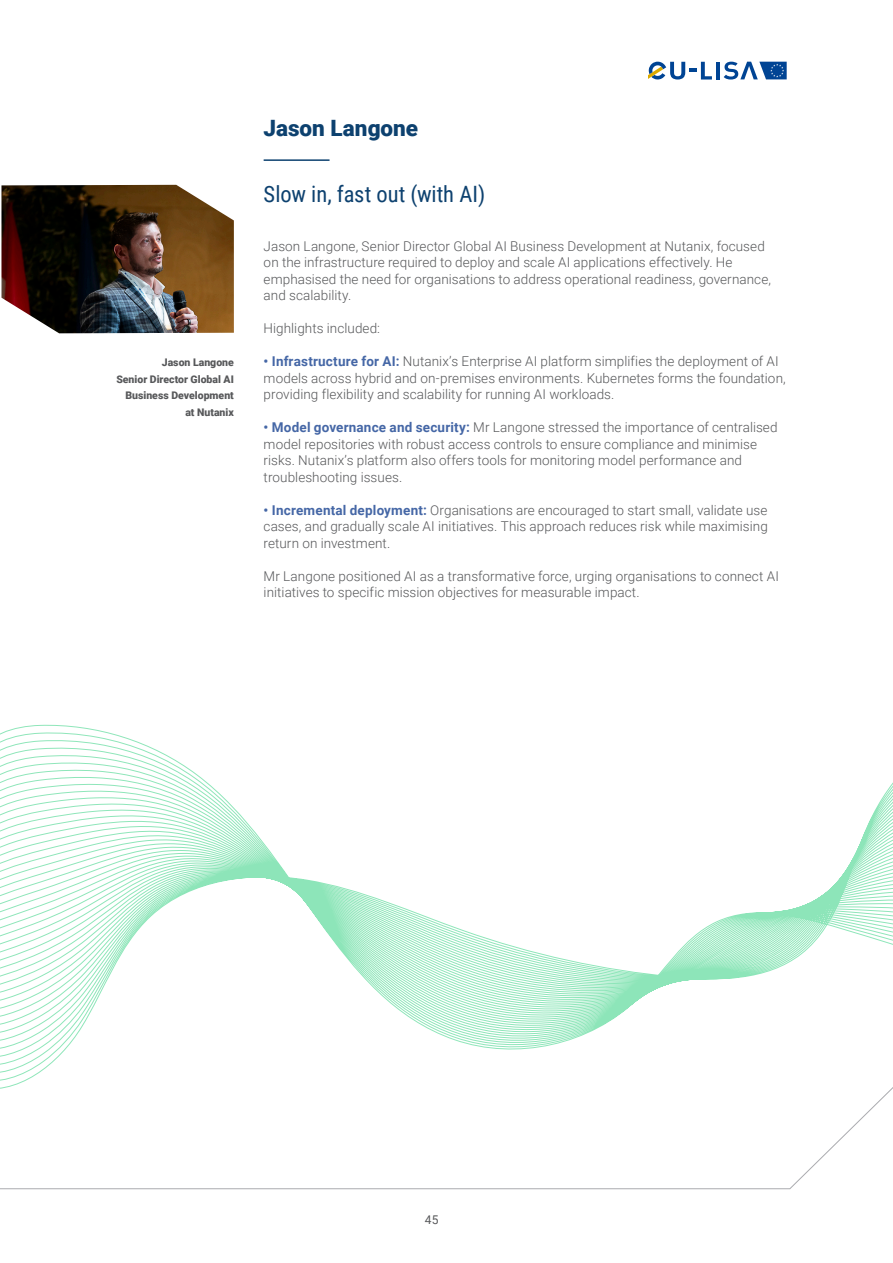
<style>
.page{position:relative;width:893px;height:1263px;background:#fff}
.page>*{position:absolute;margin:0;border:0;box-sizing:border-box;transform-origin:0 0}
.t1{font:22.5px "Roboto Condensed";letter-spacing:-.005em;color:#0d416f}
.t2{font:900 22.5px "Roboto";color:#0d416f}
.t3{font:300 13.5px/16.5px "Roboto";letter-spacing:.005em;color:#57585a}
.t4{font:12px "Roboto";color:#57585a}
.t5{font:900 10.5px/16.5px "Roboto";color:#57585a;text-align:right}
.s1{font-weight:700;color:#4567a6}
</style>
<div class="page">
<svg style="left:0;top:1099px;width:882px;height:90px"></svg>
<hr style="left:716px;top:62px;width:4px;height:18px;background:#004494">
<svg style="left:724px;top:62px;width:63px;height:18px"></svg>
<svg style="left:648px;top:62px;width:64px;height:18px"></svg>
<hr style="left:264px;top:159px;width:66px;height:2px;background:#0d416f">
<img style="left:1px;top:185px;width:233px;height:148px">
<svg style="left:0;top:724px;width:893px;height:375px"></svg>
<p class="t5" style="left:116px;top:354px;width:119px">Jason Langone<br>Senior Director Global AI<br>Business Development at Nutanix</p>
<h1 class="t2" style="left:264px;top:112px;width:156px">Jason Langone</h1>
<h1 class="t1" style="left:264px;top:178px;width:223px">Slow in, fast out (with AI)</h1>
<p class="t3" style="left:264px;top:237px;width:509px">Jason Langone, Senior Director Global AI Business Development at Nutanix, focused on the infrastructure required to deploy and scale AI applications effectively. He emphasised the need for organisations to address operational readiness, governance, and scalability.</p>
<p class="t3" style="left:264px;top:320px;width:118px">Highlights included:</p>
<p class="t3" style="left:264px;top:353px;width:524px"><span class="s1">• Infrastructure for AI:</span> Nutanix’s Enterprise AI platform simplifies the deployment of AI models across hybrid and on-premises environments. Kubernetes forms the foundation, providing flexibility and scalability for running AI workloads.</p>
<p class="t3" style="left:264px;top:419px;width:515px"><span class="s1">• Model governance and security:</span> Mr Langone stressed the importance of centralised model repositories with robust access controls to ensure compliance and minimise risks. Nutanix’s platform also offers tools for monitoring model performance and troubleshooting issues.</p>
<p class="t3" style="left:264px;top:501px;width:506px;text-align:justify"><span class="s1">• Incremental deployment:</span> Organisations are encouraged to start small, validate use cases, and gradually scale AI initiatives. This approach reduces risk while maximising return on investment.</p>
<p class="t3" style="left:264px;top:567px;width:517px">Mr Langone positioned AI as a transformative force, urging organisations to connect AI initiatives to specific mission objectives for measurable impact.</p>
<p class="t4" style="left:425px;top:1212px;width:15px">45</p>
</div>
